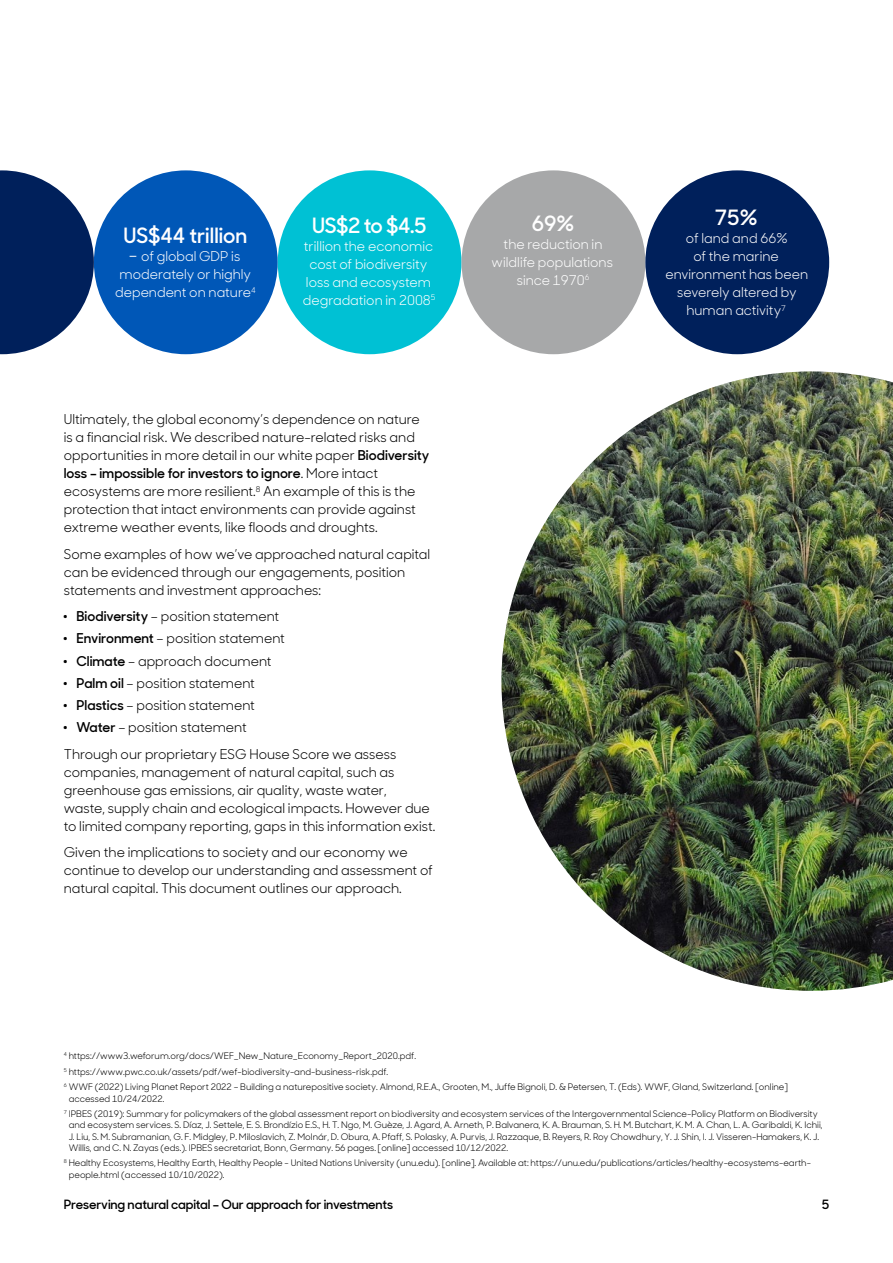
<style>
.page{position:relative;width:893px;height:1263px;background:#fff}
.page>*{position:absolute;margin:0;border:0;box-sizing:border-box;transform-origin:0 0}
.t1{font:600 21px "Sharp Sans Display No 1";color:#fff}
.t2{font:13.5px/18px "Sharp Sans Display No 1";color:#000}
.t3{font:13.5px/18px "Sharp Sans Display No 1";color:#fff;text-align:center}
.t4{font:600 12.75px "Sharp Sans Display No 1";letter-spacing:-.01em;color:#000}
.t5{font:9px/15.5px "Sharp Sans Display No 1";color:#000}
.s1{font-size:18px}
.s2{font-weight:600}
</style>
<div class="page">
<div style="left:94px;top:170px;width:184px;height:184px;background:#0057b7;border-radius:50%"></div>
<div style="left:278px;top:170px;width:184px;height:184px;background:#00c1d4;border-radius:50%"></div>
<div style="left:462px;top:170px;width:183px;height:184px;background:#a7a8a9;border-radius:50%"></div>
<svg style="left:0;top:170px;width:94px;height:184px"></svg>
<div style="left:645px;top:170px;width:184px;height:184px;background:#00205b;border-radius:50%"></div>
<img style="left:501px;top:371px;width:392px;height:620px">
<h1 class="t1" style="left:123px;top:219px;width:126px">US$44 trillion</h1>
<h2 class="t3" style="left:115px;top:246px;width:142px"><span class="s1">-</span> of global GDP is moderately or highly dependent on nature<sup>4</sup></h2>
<h1 class="t1" style="left:312px;top:209px;width:116px">US$2 to $4.5</h1>
<h2 class="t3" style="left:303px;top:236px;width:134px">trillion the economic cost of biodiversity loss and ecosystem degradation in 2008<sup>5</sup></h2>
<p class="t2" style="left:64px;top:409px;width:367px">Ultimately, the global economy’s dependence on nature is a financial risk. We described nature-related risks and opportunities in more detail in our white paper <span class="s2">Biodiversity loss – impossible for investors to ignore</span>. More intact ecosystems are more resilient.<sup>8</sup> An example of this is the protection that intact environments can provide against extreme weather events, like floods and droughts.</p>
<h2 class="t2" style="left:64px;top:544px;width:368px">Some examples of how we’ve approached natural capital can be evidenced through our engagements, position statements and investment approaches:</h2>
<h2 class="t2" style="left:64px;top:604px;width:223px;line-height:22.2px"><sup>.</sup> <span class="s2">Biodiversity</span> – position statement <sup>.</sup> <span class="s2">Environment</span> – position statement <sup>.</sup> <span class="s2">Climate</span> – approach document<br><sup>.</sup> <span class="s2">Palm oil</span> – position statement<br><sup>.</sup> <span class="s2">Plastics</span> – position statement<br><sup>.</sup> <span class="s2">Water</span> – position statement</h2>
<p class="t2" style="left:64px;top:744px;width:373px">Through our proprietary ESG House Score we assess companies, management of natural capital, such as greenhouse gas emissions, air quality, waste water,<br>waste, supply chain and ecological impacts. However due to limited company reporting, gaps in this information exist.</p>
<h2 class="t2" style="left:64px;top:842px;width:371px">Given the implications to society and our economy we continue to develop our understanding and assessment of natural capital. This document outlines our approach.</h2>
<h1 class="t1" style="left:532px;top:207px;width:44px">69%</h1>
<h2 class="t3" style="left:492px;top:234px;width:123px">the reduction in wildlife populations since 1970<sup>6</sup></h2>
<h1 class="t1" style="left:715px;top:201px;width:44px">75%</h1>
<h2 class="t3" style="left:665px;top:228px;width:144px">of land and 66%<br>of the marine environment has been severely altered by human activity<sup>7</sup></h2>
<p class="t5" style="left:64px;top:1047px;width:726px"><sup>4</sup> https://www3.weforum.org/docs/WEF_New_Nature_Economy_Report_2020.pdf.<br><sup>5</sup> https://www.pwc.co.uk/assets/pdf/wef-biodiversity-and-business-risk.pdf.<br><sup>6</sup> WWF (2022) Living Planet Report 2022 – Building a naturepositive society. Almond, R.E.A., Grooten, M., Juffe Bignoli, D. &amp; Petersen, T. (Eds). WWF, Gland, Switzerland. [online]</p>
<p class="t5" style="left:64px;top:1090px;width:755px;text-indent:5px">accessed 10/24/2022.<br><sup>7</sup> IPBES (2019): Summary for policymakers of the global assessment report on biodiversity and ecosystem services of the Intergovernmental Science-Policy Platform on Biodiversity</p>
<p class="t5" style="left:69px;top:1119px;width:755px;line-height:11.2px">and ecosystem services. S. Díaz, J. Settele, E. S. Brondízio E.S., H. T. Ngo, M. Guèze, J. Agard, A. Arneth, P. Balvanera, K. A. Brauman, S. H. M. Butchart, K. M. A. Chan, L. A. Garibaldi, K. Ichii,<br>J. Liu, S. M. Subramanian, G. F. Midgley, P. Miloslavich, Z. Molnár, D. Obura, A. Pfaff, S. Polasky, A. Purvis, J. Razzaque, B. Reyers, R. Roy Chowdhury, Y. J. Shin, I. J. Visseren-Hamakers, K. J.<br>Willis, and C. N. Zayas (eds.). IPBES secretariat, Bonn, Germany. 56 pages. [online] accessed 10/12/2022.</p>
<p class="t5" style="left:69px;top:1157px;width:744px;line-height:11.2px;text-indent:-5px"><sup>8</sup> Healthy Ecosystems, Healthy Earth, Healthy People - United Nations University (unu.edu). [online]. Available at: https://unu.edu/publications/articles/healthy-ecosystems-earth&shy;people.html (accessed 10/10/2022).</p>
<h3 class="t4" style="left:64px;top:1194px;width:331px">Preserving natural capital – Our approach for investments</h3>
<h3 class="t4" style="left:822px;top:1194px;width:9px">5</h3>
</div>
